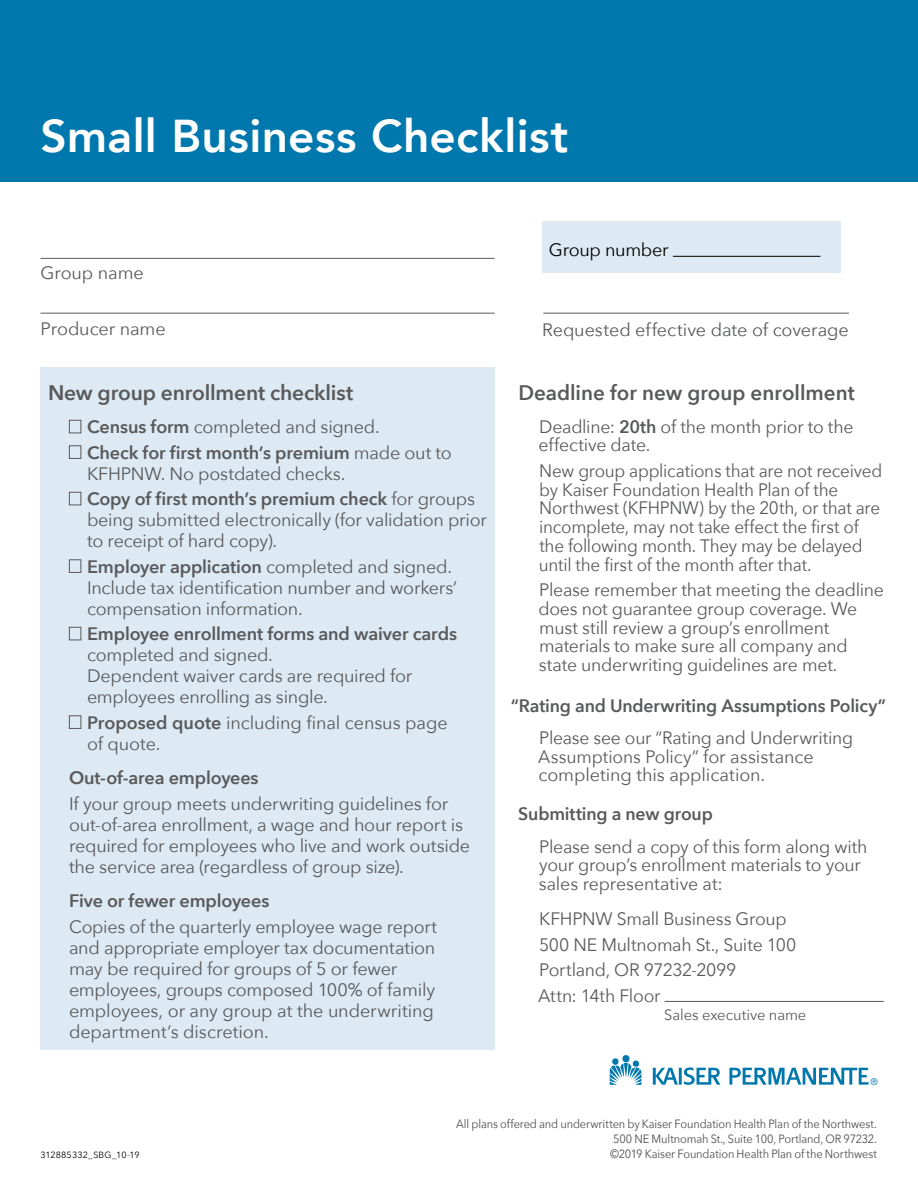
<style>
.page{position:relative;width:918px;height:1188px;background:#fff}
.page>*{position:absolute;margin:0;border:0;box-sizing:border-box;transform-origin:0 0}
.h3_60K_indent{font:800 45.9px "Avenir";letter-spacing:.01em;color:#fff}
.h2_60K{font:600 21px "Avenir Next";letter-spacing:-.005em;color:#58595b}
.p_9on11{font:18px/18.8px "Avenir Next";letter-spacing:-.015em;color:#58595b}
.p_ckbx{font:18px/21px "Avenir Next";letter-spacing:-.015em;color:#58595b}
.p_9pt_indent{font:18px/21px "Avenir Next";letter-spacing:-.015em;color:#58595b}
.p_9on11-2{font:18px/18.8px "Avenir Next";letter-spacing:-.015em;color:#58595b;scale:.95 1}
.h2_60K-2{font:600 18px "Avenir Next";letter-spacing:-.01em;color:#58595b}
.WOL_FL{font:18px "Avenir Next";letter-spacing:-.005em;color:#58595b}
.h3_60K_indent-2{font:600 18px "Avenir Next";letter-spacing:-.01em;color:#58595b}
.p_ckbx_first{font:18px "Avenir Next";letter-spacing:-.015em;color:#58595b}
.t1{font:18px "Avenir Next";letter-spacing:-.02em;color:#000}
.h2_60K-3{font:18px "Avenir Next";letter-spacing:-.01em;color:#58595b}
.p_9on11-3{font:15px "Avenir Next";letter-spacing:-.005em;color:#58595b}
.CEA_reg_FR{font:12px/15px "Avenir Next";letter-spacing:-.01em;color:#4d4d4f;text-align:justify;scale:.92 1}
.CEA_job_FL{font:9px "Avenir Next";letter-spacing:.015em;color:#000}
.s1{font-weight:600}
</style>
<div class="page">
<div style="left:0;top:0;width:918px;height:182px;background:#0078ae"></div>
<div style="left:40px;top:367px;width:455px;height:683px;background:#dde9f3"></div>
<div style="left:69px;top:420px;width:12px;height:13px;border:1px solid #58595b"></div>
<div style="left:69px;top:445px;width:12px;height:14px;border:1px solid #58595b"></div>
<div style="left:69px;top:492px;width:12px;height:13px;border:1px solid #58595b"></div>
<div style="left:69px;top:559px;width:12px;height:14px;border:1px solid #58595b"></div>
<div style="left:69px;top:627px;width:12px;height:13px;border:1px solid #58595b"></div>
<div style="left:69px;top:715px;width:12px;height:14px;border:1px solid #58595b"></div>
<hr style="left:665px;top:1001px;width:219px;height:1px;background:#58595b">
<div style="left:542px;top:221px;width:298px;height:52px;background:#dde9f3"></div>
<hr style="left:673px;top:256px;width:147px;height:1px;background:#000">
<hr style="left:40px;top:258px;width:455px;height:1px;background:#58595b">
<hr style="left:40px;top:313px;width:455px;height:1px;background:#58595b">
<hr style="left:543px;top:313px;width:306px;height:1px;background:#58595b">
<svg style="left:610px;top:1058px;width:32px;height:27px"></svg>
<div style="left:622px;top:1055px;width:8px;height:7px;background:#0078ae;border-radius:50%"></div>
<hr style="left:679px;top:1068px;width:3px;height:17px;background:#0078ae">
<svg style="left:653px;top:1068px;width:25px;height:17px"></svg>
<svg style="left:684px;top:1067px;width:36px;height:18px"></svg>
<svg style="left:729px;top:1068px;width:149px;height:17px"></svg>
<h3 class="h3_60K_indent" style="left:40px;top:101px;width:530px">Small Business Checklist</h3>
<p class="t1" style="left:549px;top:234px;width:121px">Group number</p>
<h2 class="h2_60K-3" style="left:40px;top:258px;width:105px">Group name</h2>
<p class="WOL_FL" style="left:40px;top:313px;width:127px">Producer name</p>
<p class="WOL_FL" style="left:542px;top:315px;width:308px">Requested effective date of coverage</p>
<h2 class="h2_60K" style="left:48px;top:375px;width:307px">New group enrollment checklist</h2>
<p class="p_ckbx_first" style="left:87px;top:412px;width:294px"><span class="s1">Census form</span> completed and signed.</p>
<p class="p_ckbx" style="left:87px;top:441px;width:366px"><span class="s1">Check for first month’s premium</span> made out to<br>KFHPNW. No postdated checks.</p>
<p class="p_ckbx" style="left:87px;top:488px;width:401px"><span class="s1">Copy of first month’s premium check</span> for groups being submitted electronically (for validation prior to receipt of hard copy).</p>
<p class="p_ckbx" style="left:87px;top:555px;width:372px"><span class="s1">Employer application</span> completed and signed.<br>Include tax identification number and workers’ compensation information.</p>
<p class="p_ckbx" style="left:87px;top:623px;width:372px"><span class="s1">Employee enrollment forms and waiver cards </span>completed and signed.<br>Dependent waiver cards are required for employees enrolling as single.</p>
<p class="p_ckbx" style="left:87px;top:711px;width:362px"><span class="s1">Proposed quote</span> including final census page of quote.</p>
<h3 class="h3_60K_indent-2" style="left:69px;top:763px;width:191px">Out-of-area employees</h3>
<p class="p_9pt_indent" style="left:69px;top:792px;width:403px">If your group meets underwriting guidelines for out-of-area enrollment, a wage and hour report is required for employees who live and work outside the service area (regardless of group size).</p>
<h3 class="h3_60K_indent-2" style="left:69px;top:886px;width:202px">Five or fewer employees</h3>
<p class="p_9pt_indent" style="left:69px;top:915px;width:370px">Copies of the quarterly employee wage report and appropriate employer tax documentation may be required for groups of 5 or fewer employees, groups composed 100% of family employees, or any group at the underwriting department’s discretion.</p>
<h2 class="h2_60K" style="left:518px;top:375px;width:338px">Deadline for new group enrollment</h2>
<p class="p_9on11" style="left:538px;top:416px;width:317px">Deadline: <span class="s1">20th</span> of the month prior to the effective date.</p>
<p class="p_9on11-2" style="left:539px;top:460px;width:363px">New group applications that are not received by Kaiser Foundation Health Plan of the Northwest (KFHPNW) by the 20th, or that are incomplete, may not take effect the first of the following month. They may be delayed until the first of the month after that.</p>
<p class="p_9on11" style="left:538px;top:580px;width:347px">Please remember that meeting the deadline does not guarantee group coverage. We must still review a group’s enrollment materials to make sure all company and state underwriting guidelines are met.</p>
<h2 class="h2_60K-2" style="left:511px;top:690px;width:377px">“Rating and Underwriting Assumptions Policy”</h2>
<p class="p_9on11" style="left:538px;top:727px;width:316px">Please see our “Rating and Underwriting<br>Assumptions Policy” for assistance completing this application.</p>
<h2 class="h2_60K-2" style="left:518px;top:799px;width:196px">Submitting a new group</h2>
<p class="p_9on11" style="left:539px;top:836px;width:330px">Please send a copy of this form along with your group’s enrollment materials to your sales representative at:</p>
<p class="p_9on11" style="left:538px;top:906px;width:260px;line-height:25.5px">KFHPNW Small Business Group<br>500 NE Multnomah St., Suite 100<br>Portland, OR 97232-2099<br>Attn: 14th Floor</p>
<p class="p_9on11-3" style="left:664px;top:1002px;width:144px">Sales executive name</p>
<p class="CEA_job_FL" style="left:40px;top:1147px;width:101px">312885332_SBG_10-19</p>
<p class="CEA_reg_FR" style="left:610px;top:1116px;width:292px;text-indent:-154px">All plans offered and underwritten by Kaiser Foundation Health Plan of the Northwest.<br>500 NE Multnomah St., Suite 100, Portland, OR 97232. ©2019 Kaiser Foundation Health Plan of the Northwest</p>
</div>
